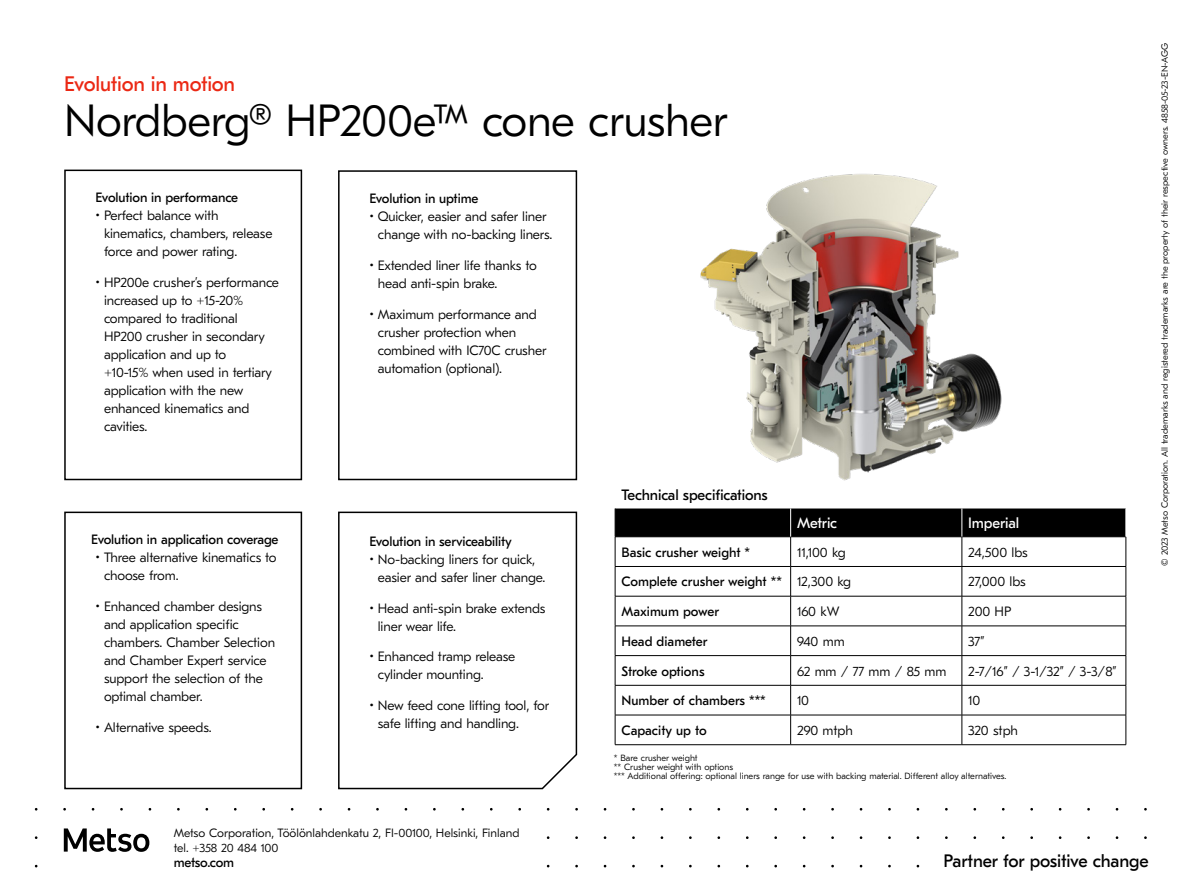
<style>
.page{position:relative;width:1191px;height:893px;background:#fff}
.page>*{position:absolute;margin:0;border:0;box-sizing:border-box;transform-origin:0 0}
.t1{font:300 45px "GT Eesti LC Text";letter-spacing:-.01em;color:#000}
.t2{font:21px "GT Eesti LC Text";letter-spacing:-.01em;color:#eb2814}
.t3{font:18px "GT Eesti LC Text";letter-spacing:-.01em;color:#000}
.t4{font:15px "GT Eesti LC Text";letter-spacing:-.01em;color:#000}
.t5{font:15px "GT Eesti LC Text";letter-spacing:-.01em;color:#fff}
.t6{font:300 13.5px/18px "GT Eesti LC Text";letter-spacing:-.01em;color:#000}
.t7{font:13.5px "GT Eesti LC Text";letter-spacing:-.01em;color:#000}
.t8{font:300 12px/15px "GT Eesti LC Text";color:#000}
.t9{font:300 9px/9px "GT Eesti LC Text";color:#000}
.s1{font-weight:300}
</style>
<div class="page">
<svg style="left:63px;top:828px;width:87px;height:24px"></svg>
<img style="left:700px;top:173px;width:302px;height:307px">
<div style="left:64px;top:170px;width:238px;height:310px;border:2px solid #000"></div>
<svg style="left:338px;top:511px;width:240px;height:279px"></svg>
<div style="left:338px;top:170px;width:239px;height:310px;border:2px solid #000"></div>
<div style="left:64px;top:512px;width:238px;height:277px;border:2px solid #000"></div>
<hr style="left:615px;top:626px;width:175px;height:1px;background:#000">
<hr style="left:615px;top:655px;width:175px;height:1px;background:#000">
<hr style="left:790px;top:655px;width:172px;height:1px;background:#000">
<hr style="left:962px;top:655px;width:164px;height:1px;background:#000">
<svg style="left:961px;top:627px;width:1px;height:58px"></svg>
<hr style="left:961px;top:685px;width:1px;height:30px;background:#000">
<svg style="left:961px;top:716px;width:1px;height:28px"></svg>
<hr style="left:790px;top:685px;width:172px;height:1px;background:#000">
<hr style="left:962px;top:685px;width:164px;height:1px;background:#000">
<hr style="left:790px;top:685px;width:1px;height:30px;background:#000">
<svg style="left:790px;top:716px;width:1px;height:28px"></svg>
<hr style="left:615px;top:596px;width:175px;height:1px;background:#000">
<svg style="left:790px;top:627px;width:1px;height:58px"></svg>
<hr style="left:615px;top:685px;width:175px;height:1px;background:#000">
<hr style="left:615px;top:596px;width:1px;height:30px;background:#000">
<svg style="left:615px;top:626px;width:1px;height:59px"></svg>
<hr style="left:962px;top:596px;width:164px;height:1px;background:#000">
<hr style="left:962px;top:626px;width:164px;height:1px;background:#000">
<hr style="left:790px;top:596px;width:172px;height:1px;background:#000">
<hr style="left:790px;top:596px;width:1px;height:30px;background:#000">
<hr style="left:961px;top:596px;width:1px;height:30px;background:#000">
<hr style="left:790px;top:626px;width:172px;height:1px;background:#000">
<svg style="left:1125px;top:508px;width:1px;height:88px"></svg>
<svg style="left:615px;top:508px;width:510px;height:88px"></svg>
<hr style="left:615px;top:566px;width:175px;height:1px;background:#000">
<hr style="left:790px;top:566px;width:172px;height:1px;background:#000">
<hr style="left:962px;top:566px;width:164px;height:1px;background:#000">
<hr style="left:615px;top:685px;width:1px;height:30px;background:#000">
<hr style="left:1125px;top:685px;width:1px;height:30px;background:#000">
<hr style="left:615px;top:715px;width:175px;height:1px;background:#000">
<svg style="left:615px;top:715px;width:1px;height:29px"></svg>
<hr style="left:790px;top:715px;width:172px;height:1px;background:#000">
<hr style="left:962px;top:715px;width:164px;height:1px;background:#000">
<svg style="left:1125px;top:715px;width:1px;height:29px"></svg>
<hr style="left:615px;top:744px;width:175px;height:1px;background:#000">
<hr style="left:790px;top:744px;width:172px;height:1px;background:#000">
<hr style="left:962px;top:744px;width:164px;height:1px;background:#000">
<svg style="left:1125px;top:626px;width:1px;height:59px"></svg>
<hr style="left:1125px;top:596px;width:1px;height:30px;background:#000">
<h2 class="t2" style="left:64px;top:72px;width:172px">Evolution in motion</h2>
<h1 class="t1" style="left:64px;top:95px;width:665px">Nordberg® HP200e™ cone crusher</h1>
<p class="t7" style="left:95px;top:190px;width:144px">Evolution in performance</p>
<p class="t6" style="left:104px;top:207px;width:170px;text-indent:-9px">• Perfect balance with kinematics, chambers, release force and power rating.</p>
<p class="t6" style="left:104px;top:274px;width:176px;text-indent:-9px">• HP200e crusher’s performance increased up to +15-20% compared to traditional<br>HP200 crusher in secondary application and up to<br>+10-15% when used in tertiary application with the new enhanced kinematics and cavities.</p>
<p class="t7" style="left:91px;top:532px;width:189px">Evolution in application coverage</p>
<p class="t6" style="left:104px;top:549px;width:174px;text-indent:-9px">• Three alternative kinematics to choose from.</p>
<p class="t6" style="left:104px;top:598px;width:173px;text-indent:-9px">• Enhanced chamber designs and application specific chambers. Chamber Selection and Chamber Expert service support the selection of the optimal chamber.</p>
<p class="t6" style="left:95px;top:719px;width:118px">• Alternative speeds.</p>
<p class="t7" style="left:369px;top:191px;width:111px">Evolution in uptime</p>
<p class="t6" style="left:378px;top:208px;width:176px;text-indent:-9px">• Quicker, easier and safer liner change with no-backing liners.</p>
<p class="t6" style="left:378px;top:257px;width:161px;text-indent:-9px">• Extended liner life thanks to head anti-spin brake.</p>
<p class="t6" style="left:378px;top:305px;width:170px;text-indent:-9px">• Maximum performance and crusher protection when combined with IC70C crusher automation (optional).</p>
<p class="t7" style="left:369px;top:534px;width:144px">Evolution in serviceability</p>
<p class="t6" style="left:378px;top:551px;width:169px;text-indent:-9px">• No-backing liners for quick, easier and safer liner change.</p>
<p class="t6" style="left:378px;top:599px;width:169px;text-indent:-9px">• Head anti-spin brake extends liner wear life.</p>
<p class="t6" style="left:378px;top:648px;width:139px;text-indent:-9px">• Enhanced tramp release cylinder mounting.</p>
<p class="t6" style="left:378px;top:697px;width:173px;text-indent:-9px">• New feed cone lifting tool, for safe lifting and handling.</p>
<p class="t4" style="left:621px;top:486px;width:148px">Technical specifications</p>
<p class="t5" style="left:797px;top:515px;width:42px">Metric</p>
<p class="t5" style="left:968px;top:515px;width:52px">Imperial</p>
<p class="t7" style="left:621px;top:544px;width:130px">Basic crusher weight *</p>
<p class="t6" style="left:797px;top:543px;width:50px">11,100 kg</p>
<p class="t6" style="left:968px;top:543px;width:61px">24,500 lbs</p>
<p class="t7" style="left:621px;top:574px;width:231px">Complete crusher weight ** <span class="s1">12,300 kg</span></p>
<p class="t6" style="left:968px;top:573px;width:59px">27,000 lbs</p>
<p class="t7" style="left:621px;top:604px;width:99px">Maximum power</p>
<p class="t6" style="left:797px;top:603px;width:44px">160 kW</p>
<p class="t6" style="left:968px;top:603px;width:45px">200 HP</p>
<p class="t7" style="left:621px;top:634px;width:88px">Head diameter</p>
<p class="t6" style="left:797px;top:632px;width:49px">940 mm</p>
<p class="t6" style="left:968px;top:632px;width:18px">37”</p>
<p class="t7" style="left:621px;top:663px;width:85px">Stroke options</p>
<p class="t6" style="left:797px;top:662px;width:151px">62 mm / 77 mm / 85 mm</p>
<p class="t6" style="left:968px;top:662px;width:150px">2-7/16” / 3-1/32” / 3-3/8”</p>
<p class="t7" style="left:621px;top:693px;width:146px">Number of chambers ***</p>
<p class="t6" style="left:797px;top:692px;width:14px">10</p>
<p class="t6" style="left:968px;top:692px;width:14px">10</p>
<p class="t7" style="left:621px;top:723px;width:87px">Capacity up to</p>
<p class="t6" style="left:797px;top:721px;width:57px">290 mtph</p>
<p class="t6" style="left:968px;top:721px;width:51px">320 stph</p>
<p class="t9" style="left:614px;top:754px;width:394px">* Bare crusher weight<br>** Crusher weight with options<br>*** Additional offering: optional liners range for use with backing material. Different alloy alternatives.</p>
<p class="t9" style="left:1160px;top:566px;width:525px;rotate:-90deg">© 2023 Metso Corporation. All trademarks and registered trademarks are the property of their respective owners. 4858-05-23-EN-AGG</p>
<p class="t8" style="left:174px;top:826px;width:347px">Metso Corporation, Töölönlahdenkatu 2, FI-00100, Helsinki, Finland tel. +358 20 484 100</p>
<p class="t7" style="left:174px;top:855px;width:62px">metso.com</p>
<h3 class="t3" style="left:943px;top:851px;width:206px">Partner for positive change</h3>
</div>
